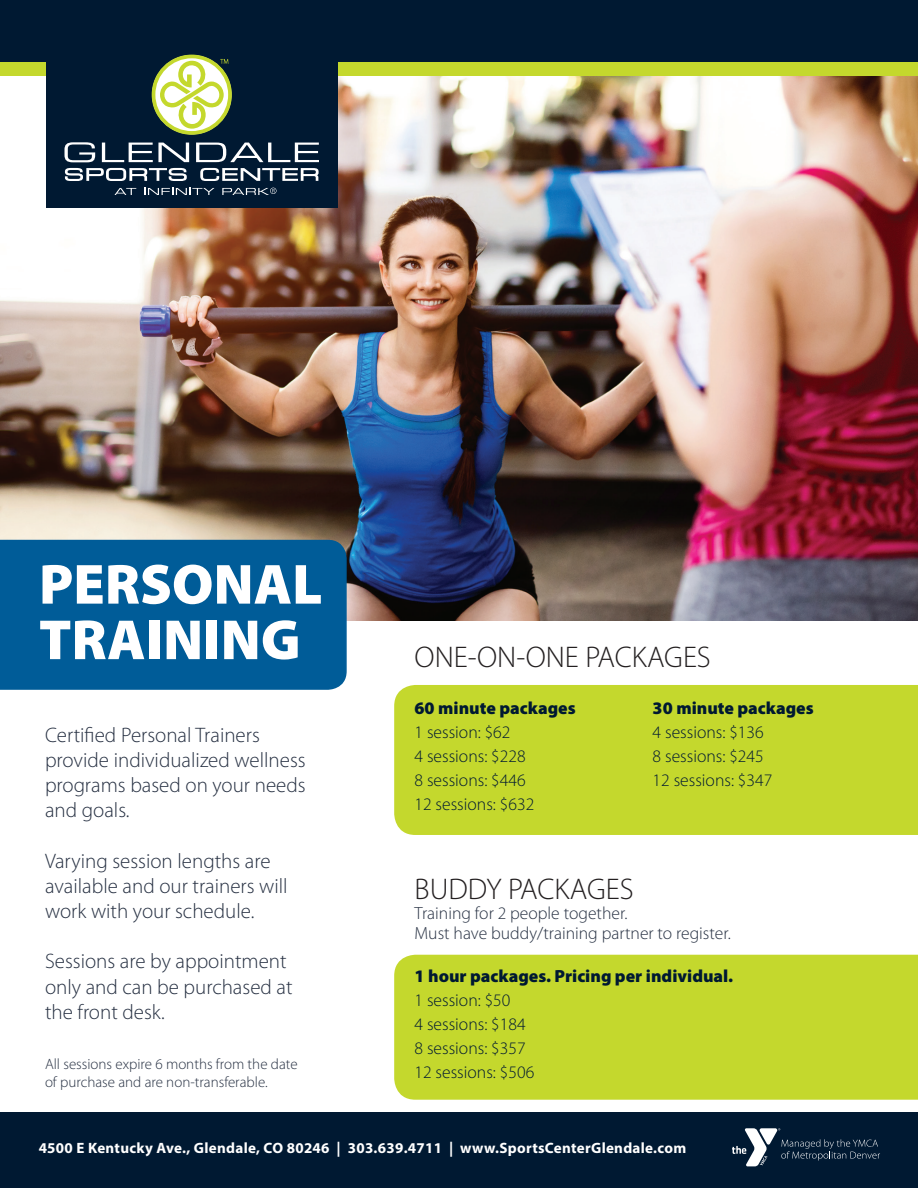
<style>
.page{position:relative;width:918px;height:1188px;background:#fff}
.page>*{position:absolute;margin:0;border:0;box-sizing:border-box;transform-origin:0 0}
.t1{font:900 57px/55.5px "Myriad Pro";color:#fff}
.t2{font:300 30px "Myriad Pro";color:#231f20}
.t3{font:300 21px/25.2px "Myriad Pro";color:#263042}
.t4{font:300 17.7px/24px "Myriad Pro";color:#001932}
.t5{font:900 17.7px "Myriad Pro";color:#001932}
.t6{font:300 17.7px/19.4px "Myriad Pro";color:#263042}
.t7{font:700 15px "Myriad Pro";letter-spacing:.02em;color:#fff}
.t8{font:300 15px/18px "Myriad Pro";color:#263042}
</style>
<div class="page">
<img style="left:0;top:75px;width:918px;height:546px">
<div style="left:0;top:1112px;width:918px;height:76px;background:#001932"></div>
<svg style="left:732px;top:1128px;width:148px;height:38px"></svg>
<div style="left:0;top:61px;width:918px;height:14px;background:#c4d82d"></div>
<div style="left:0;top:0;width:918px;height:61px;background:#001932"></div>
<div style="left:46px;top:42px;width:292px;height:165px;background:#001932"></div>
<svg style="left:114px;top:188px;width:22px;height:7px"></svg>
<svg style="left:144px;top:188px;width:70px;height:7px"></svg>
<svg style="left:65px;top:168px;width:122px;height:13px"></svg>
<svg style="left:200px;top:168px;width:119px;height:13px"></svg>
<svg style="left:65px;top:142px;width:30px;height:20px"></svg>
<svg style="left:102px;top:143px;width:87px;height:19px"></svg>
<svg style="left:196px;top:143px;width:123px;height:19px"></svg>
<svg style="left:152px;top:55px;width:80px;height:80px"></svg>
<svg style="left:222px;top:188px;width:55px;height:7px"></svg>
<div style="left:394px;top:685px;width:524px;height:150px;background:#c4d82d"></div>
<div style="left:394px;top:955px;width:524px;height:145px;background:#c4d82d"></div>
<div style="left:0;top:540px;width:347px;height:150px;background:#005c98"></div>
<h1 class="t1" style="left:39px;top:554px;width:285px">PERSONAL<br>TRAINING</h1>
<p class="t3" style="left:45px;top:722px;width:262px">Certified Personal Trainers provide individualized wellness programs based on your needs and goals.</p>
<p class="t3" style="left:45px;top:848px;width:244px">Varying session lengths are available and our trainers will work with your schedule.</p>
<p class="t3" style="left:45px;top:949px;width:249px">Sessions are by appointment only and can be purchased at the front desk.</p>
<p class="t8" style="left:45px;top:1055px;width:254px">All sessions expire 6 months from the date of purchase and are non-transferable.</p>
<h2 class="t2" style="left:415px;top:639px;width:298px">ONE-ON-ONE PACKAGES</h2>
<p class="t5" style="left:415px;top:697px;width:163px">60 minute packages</p>
<p class="t4" style="left:415px;top:720px;width:121px">1 session: $62<br>4 sessions: $228<br>8 sessions: $446<br>12 sessions: $632</p>
<p class="t5" style="left:653px;top:697px;width:163px">30 minute packages</p>
<p class="t4" style="left:653px;top:720px;width:121px">4 sessions: $136<br>8 sessions: $245<br>12 sessions: $347</p>
<h2 class="t2" style="left:415px;top:871px;width:221px">BUDDY PACKAGES</h2>
<p class="t6" style="left:415px;top:904px;width:318px">Training for 2 people together.<br>Must have buddy/training partner to register.</p>
<p class="t5" style="left:415px;top:965px;width:320px">1 hour packages. Pricing per individual.</p>
<p class="t4" style="left:415px;top:988px;width:121px">1 session: $50<br>4 sessions: $184<br>8 sessions: $357<br>12 sessions: $506</p>
<p class="t7" style="left:39px;top:1138px;width:649px">4500 E Kentucky Ave., Glendale, CO 80246 | 303.639.4711 | www.SportsCenterGlendale.com</p>
</div>
